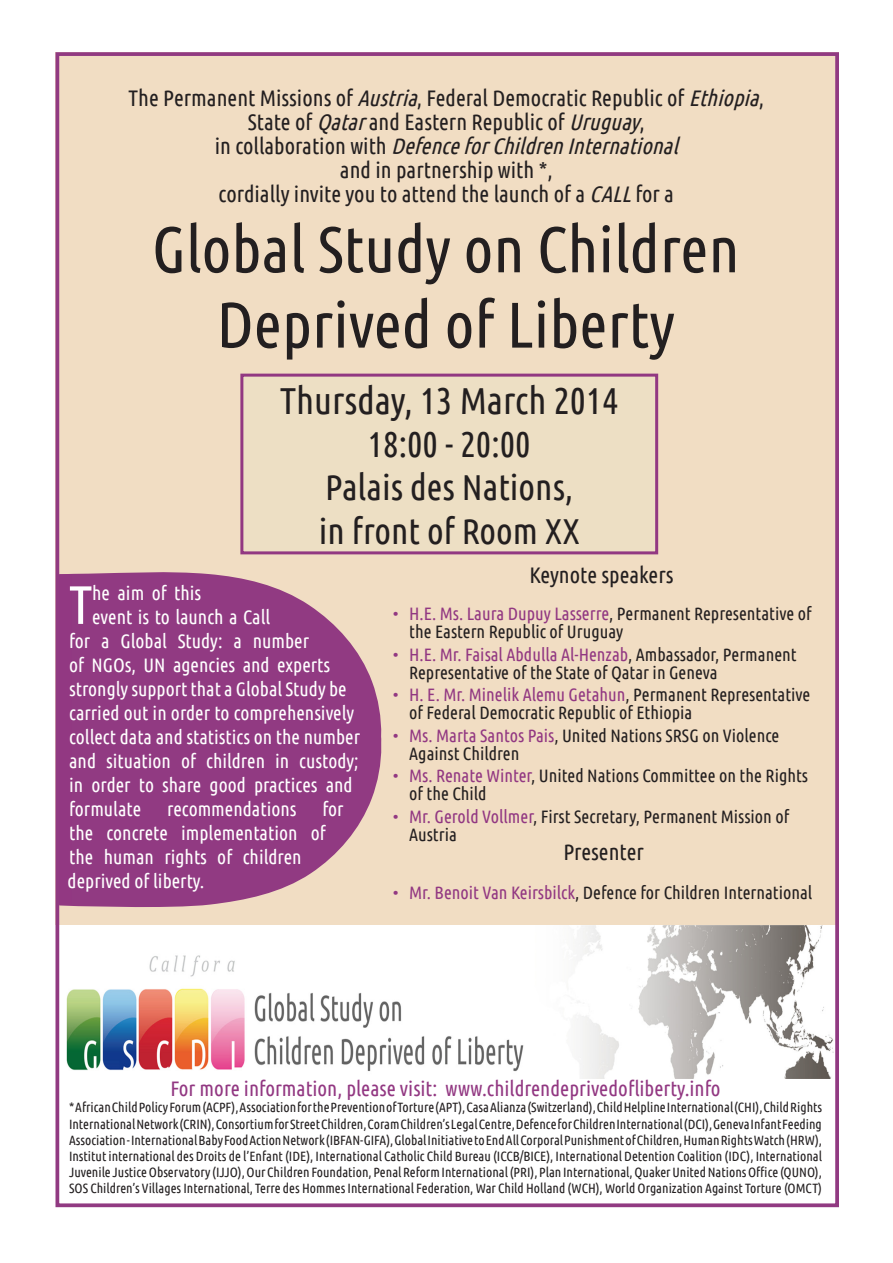
<style>
.page{position:relative;width:893px;height:1263px;background:#fff}
.page>*{position:absolute;margin:0;border:0;box-sizing:border-box;transform-origin:0 0}
.t1{font:64.5px "Ubuntu Condensed";color:#231f20}
.t2{font:54.15px "Ubuntu Condensed";color:#fff}
.t3{font:37.5px "Ubuntu Condensed";color:#231f20}
.t4{font:36px/43.2px "Ubuntu Condensed";color:#231f20}
.t5{font:22.5px "Ubuntu Condensed";color:#231f20}
.t6{font:italic 22.5px "Ubuntu Condensed";color:#231f20}
.t7{font:21px "Ubuntu Condensed";color:#923882}
.t8{font:19.5px/24px "Ubuntu Condensed";color:#fff}
.t9{font:18px/18px "Ubuntu Condensed";color:#231f20}
.t10{font:13.5px/16.2px "Ubuntu Condensed";color:#231f20;text-align:justify}
.s1{font-style:italic}
.s2{font-style:normal}
.s3{color:#923882}
</style>
<div class="page">
<div style="left:56px;top:52px;width:783px;height:1155px;background:#f1ddc3"></div>
<div style="left:54px;top:925px;width:785px;height:282px;background:#fff"></div>
<img style="left:66px;top:925px;width:768px;height:153px">
<div style="left:242px;top:375px;width:415px;height:178px;background:#eddfc4"></div>
<div style="left:240px;top:374px;width:418px;height:180px;border:3px solid #923882"></div>
<svg style="left:61px;top:573px;width:321px;height:334px;background:#9d4f8a"></svg>
<div style="left:58px;top:574px;width:14px;height:331px;background:#923882"></div>
<div style="left:56px;top:52px;width:783px;height:1155px;border:4px solid #913a82"></div>
<p class="t5" style="left:129px;top:84px;width:638px">The Permanent Missions of <span class="s1">Austria</span>, Federal Democratic Republic of <span class="s1">Ethiopia</span>,</p>
<p class="t5" style="left:248px;top:108px;width:398px">State of <span class="s1">Qatar</span>and Eastern Republic of <span class="s1">Uruguay</span>,</p>
<p class="t6" style="left:215px;top:132px;width:471px"><span class="s2">i n c o l l a b o r a t i o n w i t h</span> DefenceforChildrenInternational</p>
<p class="t5" style="left:340px;top:156px;width:214px">and in partnership with *,</p>
<p class="t5" style="left:219px;top:180px;width:457px">cordially invite you to attend the launch of a <span class="s1">CALL</span>for a</p>
<p class="t1" style="left:152px;top:209px;width:589px">Global Study on Children</p>
<p class="t1" style="left:217px;top:285px;width:460px">Deprived of Liberty</p>
<p class="t3" style="left:280px;top:378px;width:340px">Thursday, 13 March 2014</p>
<p class="t4" style="left:368px;top:422px;width:164px">18:00 - 20:00</p>
<p class="t4" style="left:319px;top:465px;width:262px">Palais des Nations, in front of Room XX</p>
<p class="t5" style="left:529px;top:561px;width:146px">Keynote speakers</p>
<p class="t9" style="left:409px;top:604px;width:404px;text-indent:-16px"><span class="s3">• H.E. Ms. Laura Dupuy Lasserre</span>, Permanent Representative of the Eastern Republic of Uruguay</p>
<p class="t9" style="left:409px;top:645px;width:389px;text-indent:-16px"><span class="s3">• H.E. Mr. Faisal Abdulla Al-Henzab</span>, Ambassador, Permanent<br>Representative of the State of Qatar in Geneva</p>
<p class="t9" style="left:409px;top:685px;width:403px;text-indent:-16px"><span class="s3">• H. E. Mr. Minelik Alemu Getahun</span>, Permanent Representative of Federal Democratic Republic of Ethiopia</p>
<p class="t9" style="left:409px;top:726px;width:372px;text-indent:-16px"><span class="s3">• Ms. Marta Santos Pais</span>, United Nations SRSG on Violence<br>Against Children</p>
<p class="t9" style="left:409px;top:766px;width:400px;text-indent:-16px"><span class="s3">• Ms. Renate Winter</span>, United Nations Committee on the Rights of the Child</p>
<p class="t9" style="left:409px;top:807px;width:382px;text-indent:-16px"><span class="s3">• Mr. Gerold Vollmer</span>, First Secretary, Permanent Mission of<br>Austria</p>
<p class="t5" style="left:563px;top:838px;width:82px">Presenter</p>
<p class="t9" style="left:393px;top:883px;width:421px"><span class="s3">• Mr. Benoit Van Keirsbilck</span>, Defence for Children International</p>
<p class="t2" style="left:69px;top:571px;width:25px">T</p>
<p class="t8" style="left:92px;top:580px;width:110px">he aim of this</p>
<p class="t8" style="left:92px;top:604px;width:179px">event is to launch a Call</p>
<p class="t8" style="left:69px;top:628px;width:241px">for a Global Study: a number</p>
<p class="t8" style="left:69px;top:652px;width:262px">of NGOs, UN agencies and experts</p>
<p class="t8" style="left:69px;top:676px;width:279px">strongly support that a Global Study be</p>
<p class="t8" style="left:69px;top:700px;width:287px">carried out in order to comprehensively</p>
<p class="t8" style="left:69px;top:724px;width:293px">collect data and statistics on the number</p>
<p class="t8" style="left:69px;top:748px;width:291px">and situation of children in custody;</p>
<p class="t8" style="left:69px;top:772px;width:285px">in order to share good practices and</p>
<p class="t8" style="left:69px;top:796px;width:74px">formulate</p>
<p class="t8" style="left:167px;top:796px;width:131px">recommendations</p>
<p class="t8" style="left:68px;top:796px;width:277px;text-indent:255px">for the concrete implementation of the human rights of children deprived of liberty.</p>
<p class="t7" style="left:170px;top:1076px;width:552px">For more information, please visit: www.childrendeprivedofliberty.info</p>
<p class="t10" style="left:69px;top:1099px;width:755px">* African Child Policy Forum (ACPF), Association for the Prevention of Torture (APT), Casa Alianza (Switzerland), Child Helpline International (CHI), Child Rights International Network (CRIN), Consortium for Street Children, Coram Children’s Legal Centre, Defence for Children International (DCI), Geneva Infant Feeding Association - International Baby Food Action Network (IBFAN-GIFA), Global Initiative to End All Corporal Punishment of Children, Human Rights Watch (HRW), Institut international des Droits de l’Enfant (IDE), International Catholic Child Bureau (ICCB/BICE), International Detention Coalition (IDC), International Juvenile Justice Observatory (IJJO), Our Children Foundation, Penal Reform International (PRI), Plan International, Quaker United Nations Office (QUNO), SOS Children’s Villages International, Terre des Hommes International Federation, War Child Holland (WCH), World Organization Against Torture (OMCT)</p>
</div>
